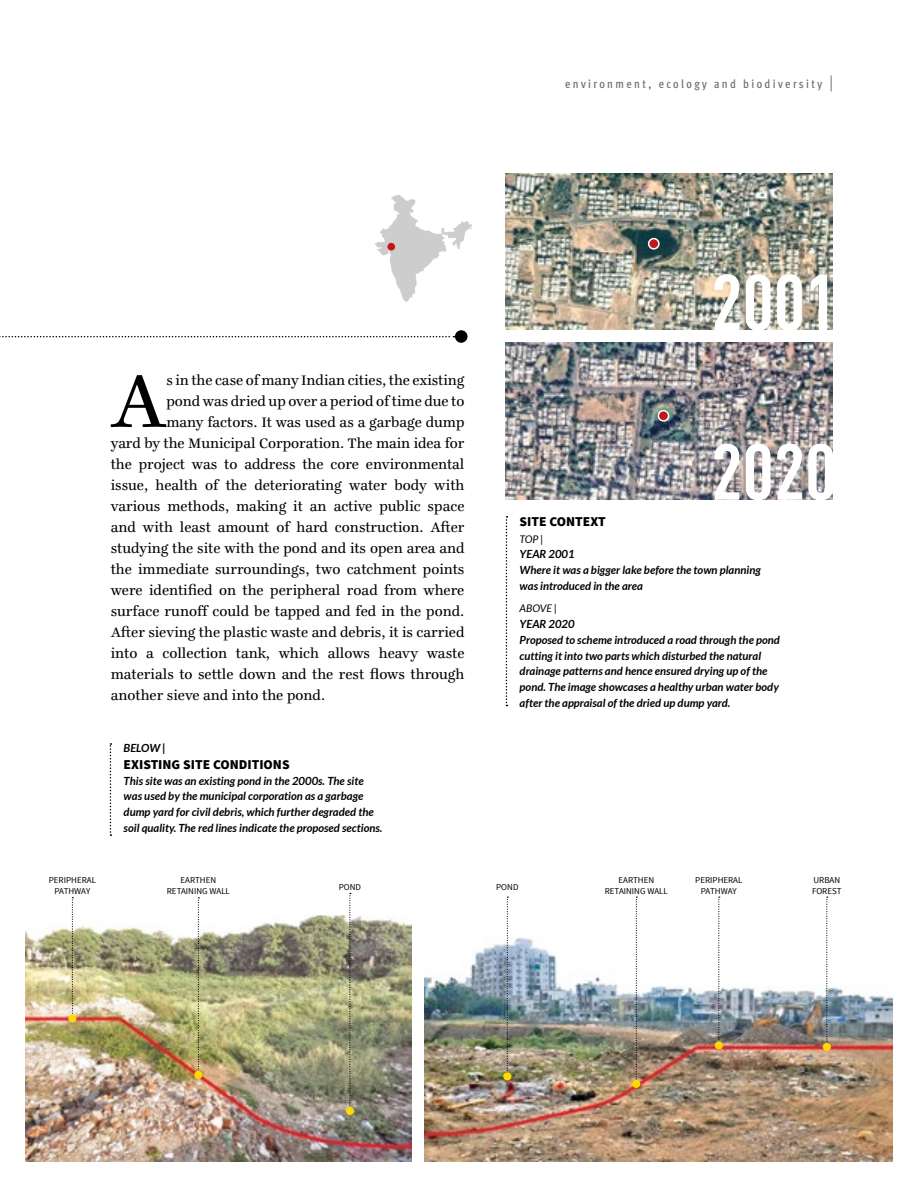
<style>
.page{position:relative;width:918px;height:1188px;background:#fff}
.page>*{position:absolute;margin:0;border:0;box-sizing:border-box;transform-origin:0 0}
.t1{font:81.45px "Ingeborg";color:#000}
.t2{font:700 78px/169.5px "DIN Cond";color:#fff}
.t3{font:15px "Ingeborg";color:#000}
.t4{font:900 13.5px "Source Sans Pro";color:#000}
.t5{font:500 12px "Meta Cond";letter-spacing:.2em;color:#6d6e71}
.t6{font:italic 700 11.25px/15.8px "Lato";color:#000}
.t7{font:italic 10.5px "Lato";color:#000}
.t8{font:9px/10.5px "Source Sans Pro";color:#000;text-align:center}
.s1{font-family:"Meta Cond Normal";font-weight:400;font-size:16.5px}
</style>
<div class="page">
<img style="left:425px;top:937px;width:467px;height:225px">
<img style="left:26px;top:915px;width:386px;height:246px">
<img style="left:376px;top:196px;width:95px;height:106px">
<div style="left:387px;top:243px;width:8px;height:8px;background:#c4161c;border-radius:50%"></div>
<svg style="left:506px;top:516px;width:1px;height:190px"></svg>
<svg style="left:110px;top:743px;width:1px;height:93px"></svg>
<div style="left:455px;top:330px;width:13px;height:13px;background:#000;border-radius:50%"></div>
<svg style="left:0;top:336px;width:454px;height:1px"></svg>
<img style="left:506px;top:343px;width:327px;height:156px">
<div style="left:658px;top:411px;width:11px;height:10px;background:#c4161c;border-radius:50%"></div>
<div style="left:658px;top:410px;width:11px;height:12px;border:2px solid #fff;border-radius:50%"></div>
<img style="left:506px;top:173px;width:327px;height:157px">
<div style="left:649px;top:239px;width:10px;height:10px;background:#c4161c;border-radius:50%"></div>
<div style="left:648px;top:238px;width:12px;height:12px;border:2px solid #fff;border-radius:50%"></div>
<svg style="left:196px;top:897px;width:5px;height:175px"></svg>
<div style="left:194px;top:1071px;width:8px;height:8px;background:#ffda00;border-radius:50%"></div>
<svg style="left:70px;top:897px;width:5px;height:118px"></svg>
<div style="left:68px;top:1014px;width:8px;height:8px;background:#ffda00;border-radius:50%"></div>
<svg style="left:348px;top:893px;width:4px;height:214px"></svg>
<div style="left:346px;top:1107px;width:8px;height:8px;background:#ffda00;border-radius:50%"></div>
<svg style="left:717px;top:897px;width:4px;height:144px"></svg>
<div style="left:715px;top:1041px;width:8px;height:8px;background:#ffda00;border-radius:50%"></div>
<svg style="left:825px;top:897px;width:4px;height:146px"></svg>
<div style="left:823px;top:1043px;width:8px;height:8px;background:#ffda00;border-radius:50%"></div>
<svg style="left:505px;top:897px;width:5px;height:176px"></svg>
<div style="left:503px;top:1072px;width:8px;height:8px;background:#ffda00;border-radius:50%"></div>
<svg style="left:634px;top:897px;width:5px;height:184px"></svg>
<div style="left:632px;top:1080px;width:8px;height:8px;background:#ffda00;border-radius:50%"></div>
<p class="t5" style="left:565px;top:77px;width:269px">environment, ecology and biodiversity <span class="s1">|</span></p>
<h1 class="t1" style="left:110px;top:353px;width:57px">A</h1>
<p class="t3" style="left:166px;top:371px;width:300px">s in the case of many Indian cities, the existing</p>
<p class="t3" style="left:166px;top:392px;width:300px">pond was dried up over a period of time due to</p>
<p class="t3" style="left:166px;top:413px;width:300px">many factors. It was used as a garbage dump</p>
<p class="t3" style="left:111px;top:434px;width:355px">yard by the Municipal Corporation. The main idea for</p>
<p class="t3" style="left:111px;top:455px;width:355px">the project was to address the core environmental</p>
<p class="t3" style="left:111px;top:476px;width:355px">issue, health of the deteriorating water body with</p>
<p class="t3" style="left:111px;top:497px;width:355px">various methods, making it an active public space</p>
<p class="t3" style="left:111px;top:518px;width:355px">and with least amount of hard construction. After</p>
<p class="t3" style="left:111px;top:539px;width:355px">studying the site with the pond and its open area and</p>
<p class="t3" style="left:111px;top:560px;width:355px">the immediate surroundings, two catchment points</p>
<p class="t3" style="left:111px;top:581px;width:355px">were identified on the peripheral road from where</p>
<p class="t3" style="left:111px;top:602px;width:355px">surface runoff could be tapped and fed in the pond.</p>
<p class="t3" style="left:111px;top:623px;width:355px">After sieving the plastic waste and debris, it is carried</p>
<p class="t3" style="left:111px;top:644px;width:355px">into a collection tank, which allows heavy waste</p>
<p class="t3" style="left:111px;top:665px;width:355px">materials to settle down and the rest flows through</p>
<p class="t3" style="left:111px;top:686px;width:216px">another sieve and into the pond.</p>
<p class="t6" style="left:124px;top:741px;width:44px">BELOW |</p>
<p class="t4" style="left:124px;top:756px;width:168px">EXISTING SITE CONDITIONS</p>
<p class="t6" style="left:124px;top:773px;width:260px">This site was an existing pond in the 2000s. The site was used by the municipal corporation as a garbage dump yard for civil debris, which further degraded the soil quality. The red lines indicate the proposed sections.</p>
<h2 class="t2" style="left:711px;top:215px;width:127px">2001<br>2020</h2>
<p class="t4" style="left:520px;top:513px;width:88px">SITE CONTEXT</p>
<p class="t7" style="left:520px;top:533px;width:25px">TOP |</p>
<p class="t6" style="left:520px;top:547px;width:243px">YEAR 2001<br>Where it was a bigger lake before the town planning was introduced in the area</p>
<p class="t7" style="left:520px;top:603px;width:39px">ABOVE |</p>
<p class="t6" style="left:520px;top:616px;width:262px">YEAR 2020<br>Proposed to scheme introduced a road through the pond cutting it into two parts which disturbed the natural drainage patterns and hence ensured drying up of the pond. The image showcases a healthy urban water body after the appraisal of the dried up dump yard.</p>
<p class="t8" style="left:49px;top:875px;width:49px">PERIPHERAL<br>PATHWAY</p>
<p class="t8" style="left:339px;top:882px;width:24px">POND</p>
<p class="t8" style="left:695px;top:875px;width:49px">PERIPHERAL<br>PATHWAY</p>
<p class="t8" style="left:812px;top:875px;width:31px;text-align:left">URBAN<br>FOREST</p>
<p class="t8" style="left:167px;top:875px;width:65px">EARTHEN<br>RETAINING WALL</p>
<p class="t8" style="left:496px;top:882px;width:24px">POND</p>
<p class="t8" style="left:605px;top:875px;width:65px">EARTHEN<br>RETAINING WALL</p>
</div>
